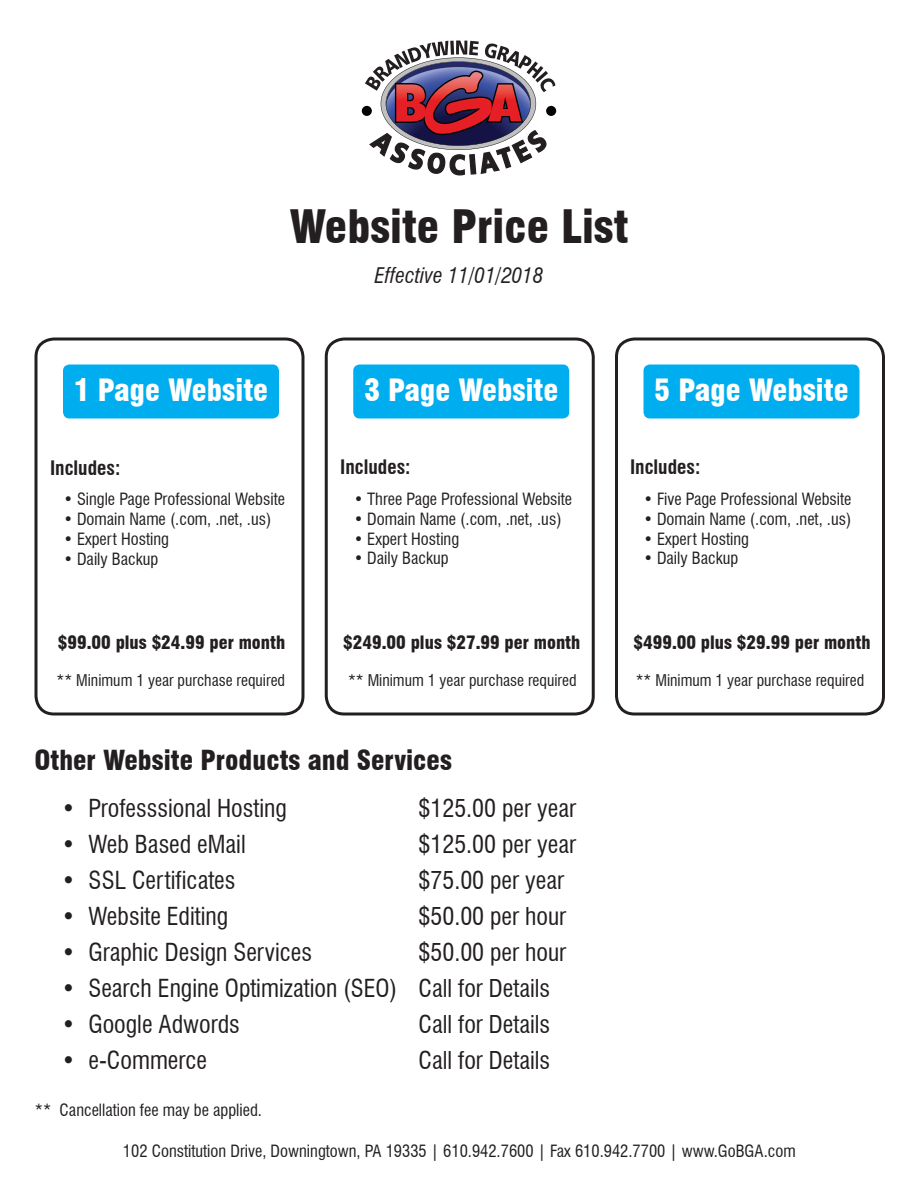
<style>
.page{position:relative;width:918px;height:1188px;background:#fff}
.page>*{position:absolute;margin:0;border:0;box-sizing:border-box;transform-origin:0 0}
.t1{font:900 condensed 45px "Swiss 721 BT";color:#231f20}
.t2{font:900 condensed 30px "Swiss 721 BT";color:#fff}
.t3{font:900 condensed 27px "Swiss 721 BT";color:#231f20}
.t4{font:condensed 24.3px "Swiss 721 BT";color:#231f20}
.t5{font:condensed 24px "Swiss 721 BT";color:#231f20}
.t6{font:italic condensed 21px "Swiss 721 BT";color:#231f20}
.t7{font:700 condensed 19.5px "Swiss 721 BT";color:#231f20}
.t8{font:900 condensed 18px "Swiss 721 BT";color:#231f20}
.t9{font:condensed 16.5px "Swiss 721 BT";color:#231f20}
.t10{font:condensed 15.75px "Swiss 721 BT";color:#231f20}
</style>
<div class="page">
<div style="left:63px;top:364px;width:216px;height:54px;background:#00aeef;border-radius:6px"></div>
<div style="left:34px;top:338px;width:270px;height:378px;border:3px solid #231f20;border-radius:18px"></div>
<div style="left:353px;top:364px;width:216px;height:54px;background:#00aeef;border-radius:6px"></div>
<div style="left:325px;top:338px;width:270px;height:378px;border:3px solid #231f20;border-radius:18px"></div>
<div style="left:644px;top:364px;width:216px;height:54px;background:#00aeef;border-radius:6px"></div>
<div style="left:615px;top:338px;width:270px;height:378px;border:3px solid #231f20;border-radius:18px"></div>
<div style="left:362px;top:106px;width:10px;height:10px;background:#040503;border-radius:50%"></div>
<svg style="left:365px;top:40px;width:190px;height:136px"></svg>
<p class="t1" style="left:289px;top:200px;width:341px">Website Price List</p>
<p class="t6" style="left:375px;top:263px;width:170px">Effective 11/01/2018</p>
<p class="t2" style="left:74px;top:373px;width:196px">1 Page Website</p>
<p class="t2" style="left:364px;top:373px;width:196px">3 Page Website</p>
<p class="t2" style="left:654px;top:373px;width:196px">5 Page Website</p>
<p class="t7" style="left:50px;top:456px;width:72px">Includes:</p>
<p class="t9" style="left:64px;top:489px;width:223px">• Single Page Professional Website</p>
<p class="t9" style="left:64px;top:509px;width:209px">• Domain Name (.com, .net, .us)</p>
<p class="t9" style="left:64px;top:529px;width:107px">• Expert Hosting</p>
<p class="t9" style="left:64px;top:549px;width:96px">• Daily Backup</p>
<p class="t8" style="left:58px;top:632px;width:229px">$99.00 plus $24.99 per month</p>
<p class="t7" style="left:340px;top:456px;width:72px">Includes:</p>
<p class="t9" style="left:354px;top:489px;width:220px">• Three Page Professional Website</p>
<p class="t9" style="left:354px;top:509px;width:209px">• Domain Name (.com, .net, .us)</p>
<p class="t9" style="left:354px;top:529px;width:107px">• Expert Hosting</p>
<p class="t9" style="left:354px;top:548px;width:96px">• Daily Backup</p>
<p class="t8" style="left:343px;top:632px;width:239px">$249.00 plus $27.99 per month</p>
<p class="t7" style="left:630px;top:456px;width:72px">Includes:</p>
<p class="t9" style="left:644px;top:489px;width:210px">• Five Page Professional Website</p>
<p class="t9" style="left:644px;top:509px;width:209px">• Domain Name (.com, .net, .us)</p>
<p class="t9" style="left:644px;top:529px;width:107px">• Expert Hosting</p>
<p class="t9" style="left:644px;top:548px;width:96px">• Daily Backup</p>
<p class="t8" style="left:633px;top:632px;width:239px">$499.00 plus $29.99 per month</p>
<p class="t10" style="left:57px;top:671px;width:230px">** Minimum 1 year purchase required</p>
<p class="t10" style="left:348px;top:671px;width:230px">** Minimum 1 year purchase required</p>
<p class="t10" style="left:636px;top:671px;width:230px">** Minimum 1 year purchase required</p>
<p class="t3" style="left:34px;top:744px;width:419px">Other Website Products and Services</p>
<p class="t4" style="left:62px;top:793px;width:227px">• Professsional Hosting</p>
<p class="t4" style="left:62px;top:829px;width:186px">• Web Based eMail</p>
<p class="t4" style="left:62px;top:865px;width:176px">• SSL Certificates</p>
<p class="t4" style="left:62px;top:901px;width:168px">• Website Editing</p>
<p class="t4" style="left:62px;top:937px;width:252px">• Graphic Design Services</p>
<p class="t4" style="left:62px;top:973px;width:337px">• Search Engine Optimization (SEO)</p>
<p class="t4" style="left:62px;top:1009px;width:180px">• Google Adwords</p>
<p class="t4" style="left:62px;top:1045px;width:147px">• e-Commerce</p>
<p class="t5" style="left:418px;top:793px;width:159px">$125.00 per year</p>
<p class="t5" style="left:418px;top:829px;width:159px">$125.00 per year</p>
<p class="t5" style="left:418px;top:865px;width:147px">$75.00 per year</p>
<p class="t5" style="left:418px;top:901px;width:149px">$50.00 per hour</p>
<p class="t5" style="left:418px;top:937px;width:149px">$50.00 per hour</p>
<p class="t5" style="left:418px;top:973px;width:133px">Call for Details</p>
<p class="t5" style="left:418px;top:1009px;width:133px">Call for Details</p>
<p class="t5" style="left:418px;top:1045px;width:133px">Call for Details</p>
<p class="t9" style="left:35px;top:1100px;width:229px">** Cancellation fee may be applied.</p>
<p class="t9" style="left:123px;top:1142px;width:674px">102 Constitution Drive, Downingtown, PA 19335 | 610.942.7600 | Fax 610.942.7700 | www.GoBGA.com</p>
</div>
